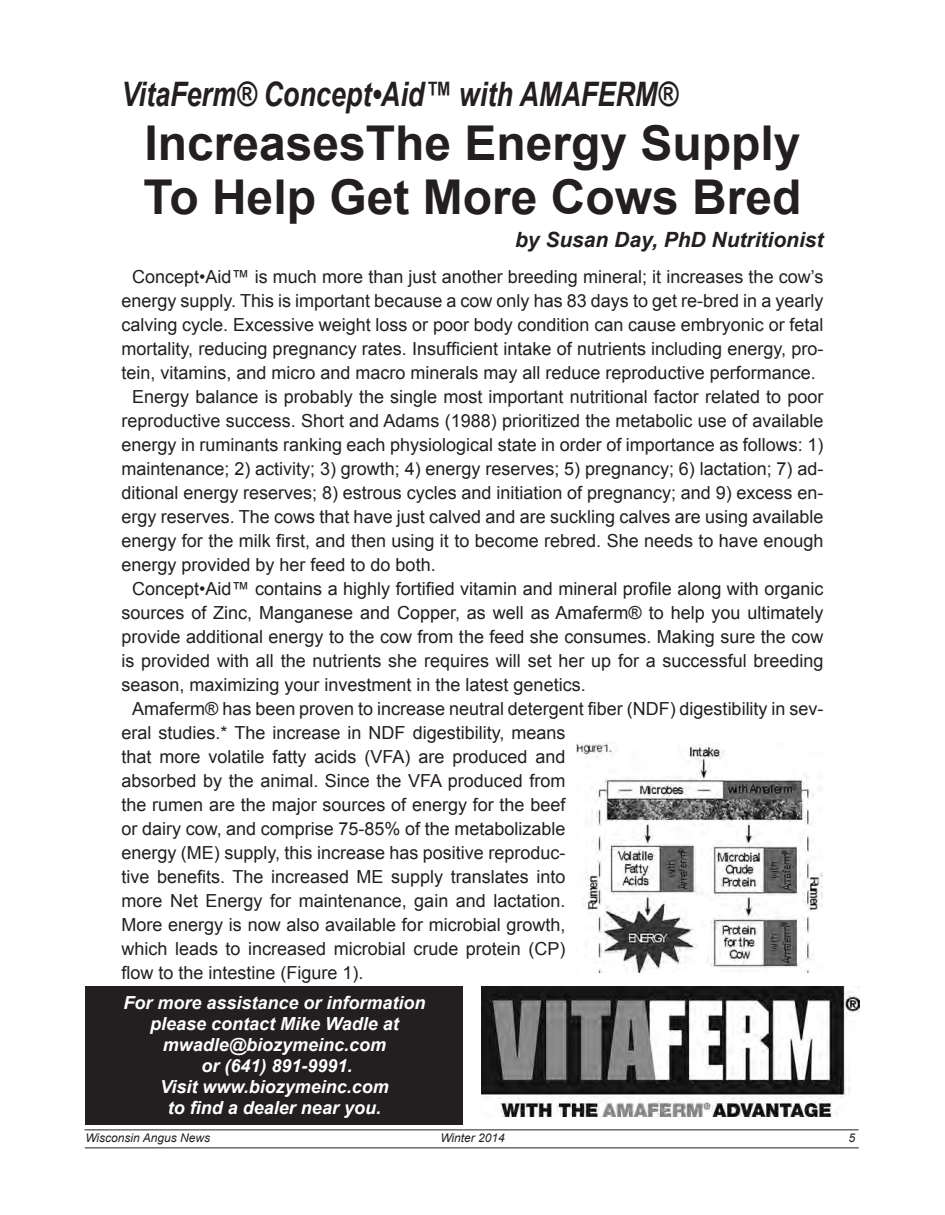
<style>
.page{position:relative;width:945px;height:1215px;background:#fff}
.page>*{position:absolute;margin:0;border:0;box-sizing:border-box;transform-origin:0 0}
.t1{font:700 48px/54px "Arial";color:#231f20}
.t2{font:italic 700 33.75px "Arial";color:#231f20;scale:.8 1}
.t3{font:italic 700 21px "Arial";color:#231f20}
.t4{font:18px "Arial";color:#231f20}
.t5{font:italic 700 18px/21px "Arial";color:#fff;text-align:center}
.t6{font:italic 12px "Arial";color:#231f20}
</style>
<div class="page">
<hr style="left:84px;top:1130px;width:774px;height:1px;background:#231f20">
<hr style="left:85px;top:1148px;width:774px;height:1px;background:#231f20">
<img style="left:577px;top:743px;width:245px;height:230px">
<img style="left:482px;top:986px;width:378px;height:130px">
<div style="left:86px;top:986px;width:378px;height:139px;background:#231f20"></div>
<p class="t2" style="left:122px;top:71px;width:696px">VitaFerm® Concept•Aid™ with AMAFERM®</p>
<p class="t1" style="left:144px;top:117px;width:659px">IncreasesThe Energy Supply<br>To Help Get More Cows Bred</p>
<p class="t3" style="left:515px;top:225px;width:310px">by Susan Day, PhD Nutritionist</p>
<p class="t4" style="left:132px;top:265px;width:693px">Concept•Aid™ is much more than just another breeding mineral; it increases the cow’s</p>
<p class="t4" style="left:122px;top:289px;width:704px">energy supply. This is important because a cow only has 83 days to get re-bred in a yearly</p>
<p class="t4" style="left:122px;top:313px;width:703px">calving cycle. Excessive weight loss or poor body condition can cause embryonic or fetal</p>
<p class="t4" style="left:122px;top:337px;width:703px">mortality, reducing pregnancy rates. Insufficient intake of nutrients including energy, pro-</p>
<p class="t4" style="left:122px;top:361px;width:696px">tein, vitamins, and micro and macro minerals may all reduce reproductive performance.</p>
<p class="t4" style="left:132px;top:385px;width:693px">Energy balance is probably the single most important nutritional factor related to poor</p>
<p class="t4" style="left:122px;top:409px;width:703px">reproductive success. Short and Adams (1988) prioritized the metabolic use of available</p>
<p class="t4" style="left:122px;top:433px;width:703px">energy in ruminants ranking each physiological state in order of importance as follows: 1)</p>
<p class="t4" style="left:122px;top:457px;width:703px">maintenance; 2) activity; 3) growth; 4) energy reserves; 5) pregnancy; 6) lactation; 7) ad-</p>
<p class="t4" style="left:122px;top:481px;width:703px">ditional energy reserves; 8) estrous cycles and initiation of pregnancy; and 9) excess en-</p>
<p class="t4" style="left:122px;top:505px;width:703px">ergy reserves. The cows that have just calved and are suckling calves are using available</p>
<p class="t4" style="left:122px;top:529px;width:703px">energy for the milk first, and then using it to become rebred. She needs to have enough</p>
<p class="t4" style="left:122px;top:553px;width:316px">energy provided by her feed to do both.</p>
<p class="t4" style="left:132px;top:577px;width:693px">Concept•Aid™ contains a highly fortified vitamin and mineral profile along with organic</p>
<p class="t4" style="left:122px;top:601px;width:703px">sources of Zinc, Manganese and Copper, as well as Amaferm® to help you ultimately</p>
<p class="t4" style="left:122px;top:625px;width:703px">provide additional energy to the cow from the feed she consumes. Making sure the cow</p>
<p class="t4" style="left:122px;top:649px;width:703px">is provided with all the nutrients she requires will set her up for a successful breeding</p>
<p class="t4" style="left:122px;top:673px;width:466px">season, maximizing your investment in the latest genetics.</p>
<p class="t4" style="left:132px;top:697px;width:693px">Amaferm® has been proven to increase neutral detergent fiber (NDF) digestibility in sev-</p>
<p class="t4" style="left:122px;top:721px;width:446px">eral studies.* The increase in NDF digestibility, means</p>
<p class="t4" style="left:122px;top:745px;width:445px">that more volatile fatty acids (VFA) are produced and</p>
<p class="t4" style="left:122px;top:769px;width:445px">absorbed by the animal. Since the VFA produced from</p>
<p class="t4" style="left:122px;top:793px;width:445px">the rumen are the major sources of energy for the beef</p>
<p class="t4" style="left:122px;top:817px;width:445px">or dairy cow, and comprise 75-85% of the metabolizable</p>
<p class="t4" style="left:122px;top:841px;width:446px">energy (ME) supply, this increase has positive reproduc-</p>
<p class="t4" style="left:122px;top:865px;width:446px">tive benefits. The increased ME supply translates into</p>
<p class="t4" style="left:122px;top:889px;width:445px">more Net Energy for maintenance, gain and lactation.</p>
<p class="t4" style="left:122px;top:913px;width:445px">More energy is now also available for microbial growth,</p>
<p class="t4" style="left:122px;top:937px;width:445px">which leads to increased microbial crude protein (CP)</p>
<p class="t4" style="left:122px;top:961px;width:244px">flow to the intestine (Figure 1).</p>
<p class="t5" style="left:123px;top:993px;width:304px">For more assistance or information please contact Mike Wadle at mwadle@biozymeinc.com<br>or (641) 891-9991.<br>Visit www.biozymeinc.com<br>to find a dealer near you.</p>
<p class="t6" style="left:85px;top:1130px;width:126px">Wisconsin Angus News</p>
<p class="t6" style="left:440px;top:1130px;width:66px">Winter 2014</p>
<p class="t6" style="left:848px;top:1130px;width:8px">5</p>
</div>
